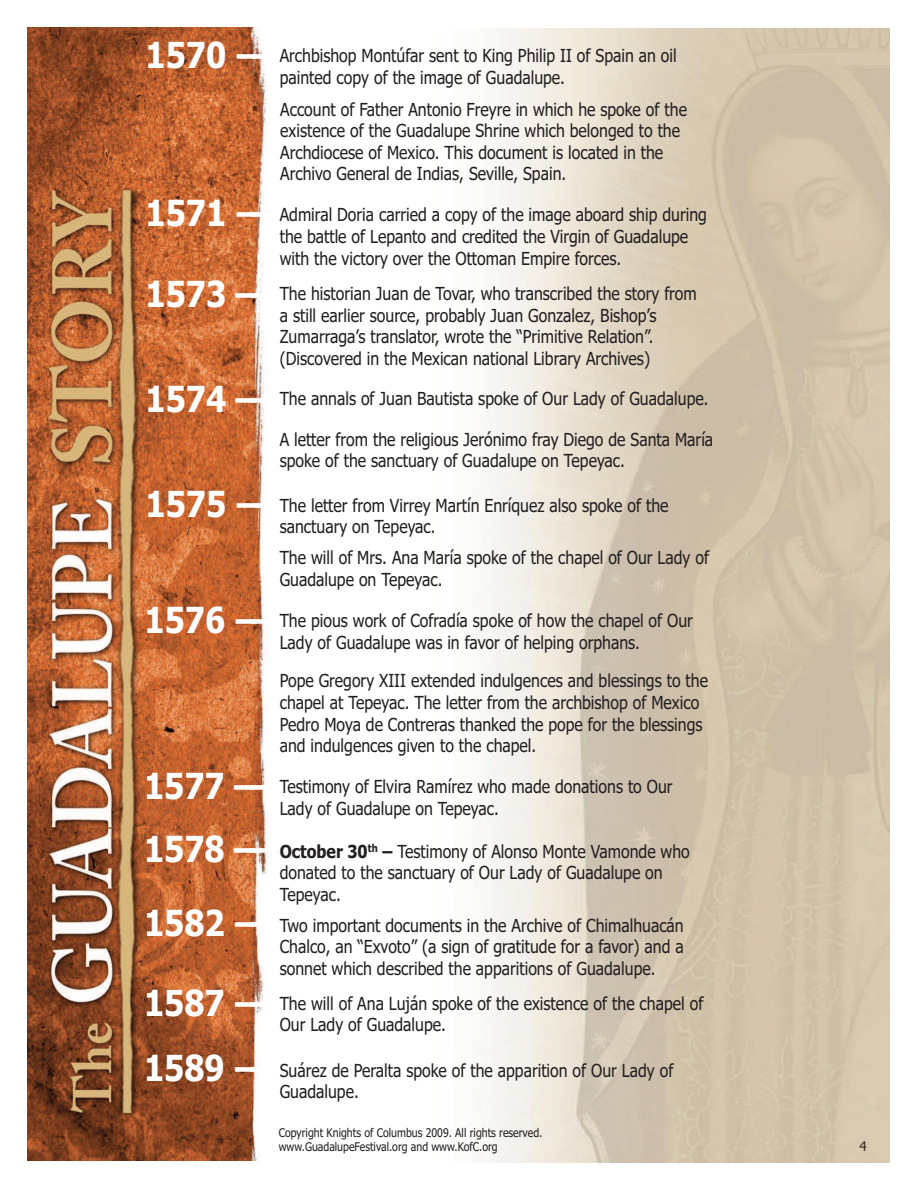
<style>
.page{position:relative;width:918px;height:1188px;background:#fff}
.page>*{position:absolute;margin:0;border:0;box-sizing:border-box;transform-origin:0 0}
.t1{font:700 36px/63px "Tahoma";color:#fff;scale:.88 1}
.t2{font:18px/21.6px "Tahoma";color:#231f20;scale:.88 1}
.t3{font:13.5px "Tahoma";color:#3e2623}
.t4{font:12px/14.4px "Tahoma";color:#231f20;scale:.88 1}
.s1{font-weight:700;font-size:36px;color:#fff}
.s2{font-weight:700}
</style>
<div class="page">
<img style="left:27px;top:27px;width:241px;height:1134px">
<h1 class="t1" style="left:146px;top:24px;width:146px">1570 ––</h1>
<p class="t2" style="left:280px;top:45px;width:453px">Archbishop Montúfar sent to King Philip II of Spain an oil painted copy of the image of Guadalupe.</p>
<p class="t2" style="left:280px;top:99px;width:464px">Account of Father Antonio Freyre in which he spoke of the existence of the Guadalupe Shrine which belonged to the Archdiocese of Mexico. This document is located in the Archivo General de Indias, Seville, Spain.</p>
<p class="t2" style="left:280px;top:204px;width:487px;text-indent:-134px"><span class="s1">1571 ––</span> Admiral Doria carried a copy of the image aboard ship during the battle of Lepanto and credited the Virgin of Guadalupe with the victory over the Ottoman Empire forces.</p>
<p class="t2" style="left:280px;top:283px;width:475px">The historian Juan de Tovar, who transcribed the story from a still earlier source, probably Juan Gonzalez, Bishop’s Zumarraga’s translator, wrote the “Primitive Relation”. (Discovered in the Mexican national Library Archives)</p>
<h1 class="t1" style="left:146px;top:263px;width:144px">1573 ––</h1>
<h1 class="t1" style="left:146px;top:368px;width:144px">1574 ––</h1>
<p class="t2" style="left:280px;top:388px;width:489px">The annals of Juan Bautista spoke of Our Lady of Guadalupe.</p>
<p class="t2" style="left:280px;top:429px;width:494px">A letter from the religious Jerónimo fray Diego de Santa María spoke of the sanctuary of Guadalupe on Tepeyac.</p>
<p class="t2" style="left:280px;top:495px;width:443px;text-indent:-134px"><span class="s1">1575 ––</span>The letter from Virrey Martín Enríquez also spoke of the sanctuary on Tepeyac.</p>
<p class="t2" style="left:280px;top:547px;width:489px">The will of Mrs. Ana María spoke of the chapel of Our Lady of<br>Guadalupe on Tepeyac.</p>
<h1 class="t1" style="left:144px;top:589px;width:146px">1576 ––</h1>
<p class="t2" style="left:280px;top:610px;width:471px">The pious work of Cofradía spoke of how the chapel of Our<br>Lady of Guadalupe was in favor of helping orphans.</p>
<p class="t2" style="left:280px;top:670px;width:488px">Pope Gregory XIII extended indulgences and blessings to the chapel at Tepeyac. The letter from the archbishop of Mexico Pedro Moya de Contreras thanked the pope for the blessings and indulgences given to the chapel.</p>
<h1 class="t1" style="left:144px;top:755px;width:144px">1577 ––<br>1578 ––</h1>
<p class="t2" style="left:280px;top:776px;width:448px">Testimony of Elvira Ramírez who made donations to Our<br>Lady of Guadalupe on Tepeyac.</p>
<p class="t2" style="left:280px;top:841px;width:468px"><span class="s2">October 30</span><sup>th</sup> <span class="s2">–</span> Testimony of Alonso Monte Vamonde who donated to the sanctuary of Our Lady of Guadalupe on<br>Tepeyac.</p>
<h1 class="t1" style="left:144px;top:892px;width:146px">1582 ––</h1>
<h1 class="t1" style="left:144px;top:972px;width:146px">1587 ––</h1>
<p class="t2" style="left:280px;top:915px;width:461px;text-align:justify">Two important documents in the Archive of Chimalhuacán Chalco, an “Exvoto” (a sign of gratitude for a favor) and a sonnet which described the apparitions of Guadalupe.</p>
<p class="t2" style="left:280px;top:993px;width:483px">The will of Ana Luján spoke of the existence of the chapel of<br>Our Lady of Guadalupe.</p>
<p class="t2" style="left:280px;top:1060px;width:449px;text-indent:-136px"><span class="s1">1589 ––</span> Suárez de Peralta spoke of the apparition of Our Lady of<br>Guadalupe.</p>
<p class="t4" style="left:279px;top:1126px;width:301px">Copyright Knights of Columbus 2009. All rights reserved. www.GuadalupeFestival.org and www.KofC.org</p>
<p class="t3" style="left:859px;top:1138px;width:9px">4</p>
</div>
